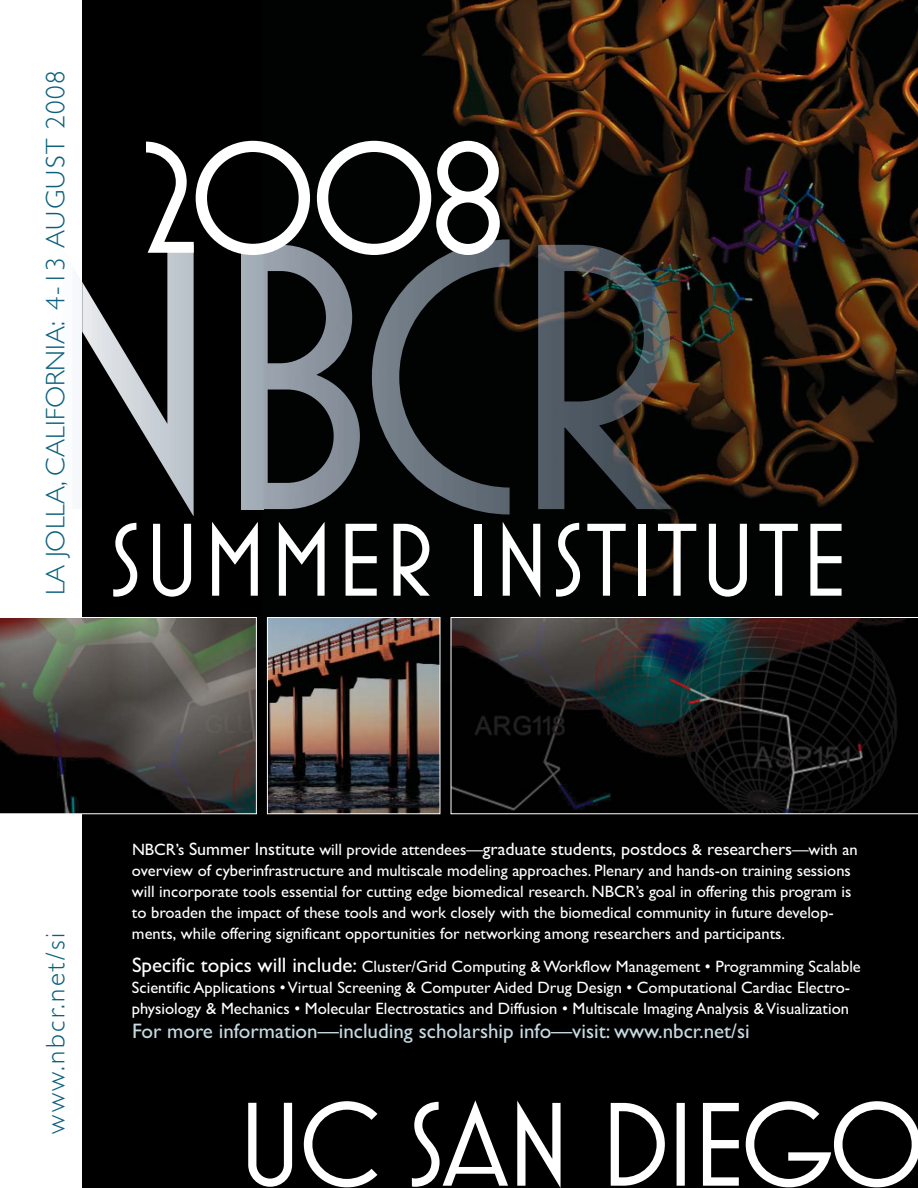
<style>
.page{position:relative;width:918px;height:1188px;background:#fff}
.page>*{position:absolute;margin:0;border:0;box-sizing:border-box;transform-origin:0 0}
.t1{font:105px "Mostra One";color:#fff}
.t2{font:300 27px "Gill Sans";color:#0b607b}
.t3{font:300 27px "Gill Sans";letter-spacing:.09em;color:#0b607b}
.t4{font:21px "Gill Sans";color:#c5dbe3}
.t5{font:18px "Gill Sans";color:#fff}
.t6{font:16.5px/21px "Gill Sans";color:#fff}
.s1{font-size:16.5px}
.s2{font-size:21px}
</style>
<div class="page">
<div style="left:82px;top:0;width:836px;height:1188px;background:#000"></div>
<img style="left:266px;top:0;width:652px;height:683px">
<svg style="left:248px;top:1100px;width:670px;height:88px"></svg>
<div style="left:241px;top:255px;width:22px;height:254px;background:#a2adb7"></div>
<img style="left:82px;top:255px;width:112px;height:261px">
<img style="left:263px;top:239px;width:409px;height:276px">
<svg style="left:451px;top:617px;width:467px;height:197px"></svg>
<img style="left:269px;top:619px;width:169px;height:193px">
<div style="left:267px;top:617px;width:173px;height:197px;border:1px solid #fff"></div>
<svg style="left:0;top:617px;width:257px;height:197px"></svg>
<svg style="left:146px;top:141px;width:354px;height:114px"></svg>
<h2 class="t2" style="left:39px;top:595px;width:526px;rotate:-90deg">LA JOLLA, CALIFORNIA: 4-13 AUGUST 2008</h2>
<h1 class="t1" style="left:108px;top:498px;width:741px">SUMMER INSTITUTE</h1>
<h2 class="t3" style="left:39px;top:1134px;width:202px;rotate:-90deg">www.nbcr.net/si</h2>
<p class="t5" style="left:132px;top:842px;width:727px"><span class="s1">NBCR’s</span> Summer Institute <span class="s1">will provide attendees—</span>graduate students<span class="s1">,</span> postdocs <span class="s1">&amp;</span> researchers<span class="s1">—with an</span></p>
<p class="t6" style="left:132px;top:861px;width:721px">overview of cyberinfrastructure and multiscale modeling approaches. Plenary and hands-on training sessions will incorporate tools essential for cutting edge biomedical research. NBCR’s goal in offering this program is to broaden the impact of these tools and work closely with the biomedical community in future develop&shy;ments, while offering significant opportunities for networking among researchers and participants.</p>
<p class="t6" style="left:132px;top:957px;width:730px"><span class="s2">Specific topics will include:</span> Cluster/Grid Computing &amp; Workflow Management • Programming Scalable<br>Scientific Applications • Virtual Screening &amp; Computer Aided Drug Design • Computational Cardiac Electro&shy;physiology &amp; Mechanics • Molecular Electrostatics and Diffusion • Multiscale Imaging Analysis &amp; Visualization</p>
<p class="t4" style="left:132px;top:1023px;width:619px">For more information—including scholarship info—visit: www.nbcr.net/si</p>
</div>
